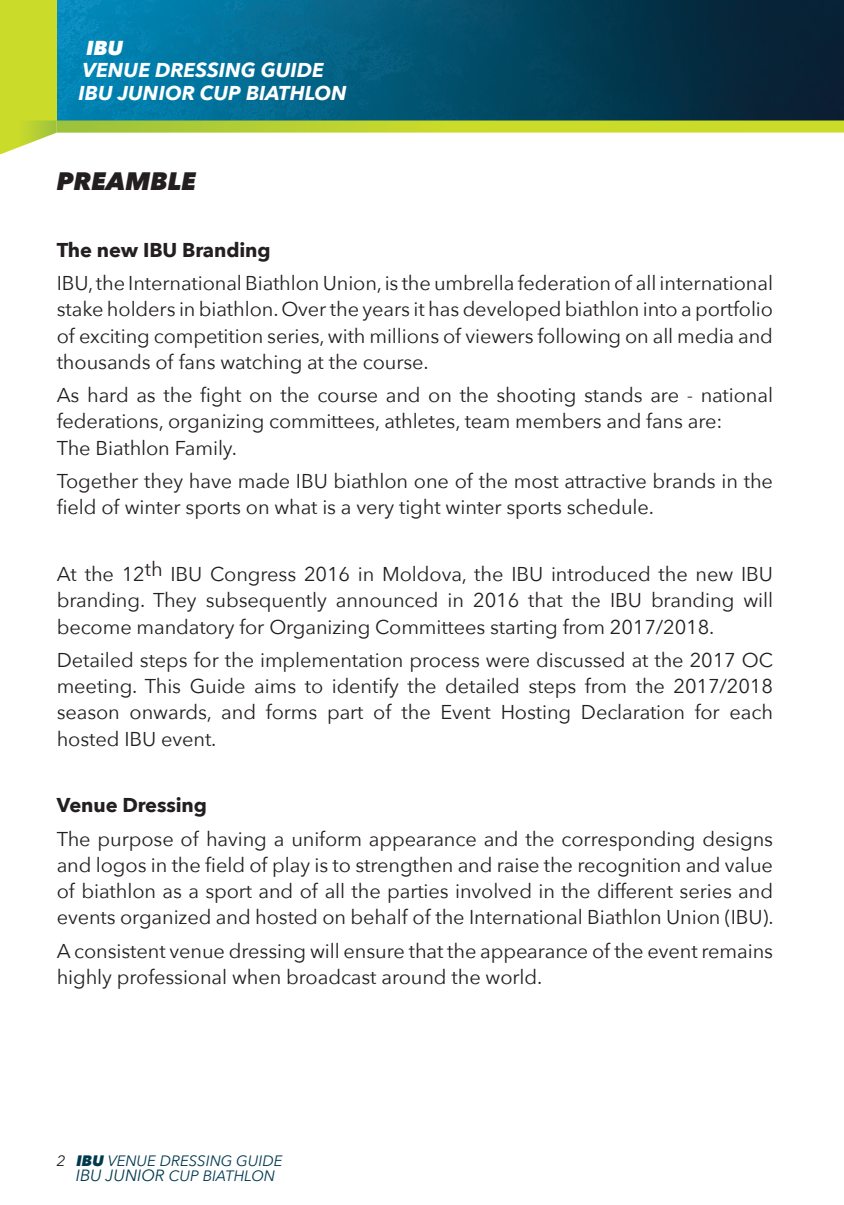
<style>
.page{position:relative;width:844px;height:1205px;background:#fff}
.page>*{position:absolute;margin:0;border:0;box-sizing:border-box;transform-origin:0 0}
.t1{font:italic 800 25px "Avenir Next W1 G";color:#231f20}
.t2{font:20px/26.2px "Avenir Next";letter-spacing:-.005em;color:#231f20;text-align:justify}
.t3{font:italic 700 20px/22.5px "Avenir Next";color:#fff}
.t4{font:700 20px "Avenir Next";letter-spacing:-.005em;color:#231f20}
.t5{font:italic 800 20px "Avenir Next W1 G";color:#fff}
.t6{font:italic 15px/15px "Avenir Next";color:#01394f}
.s1{color:#231f20}
.s2{font-family:"Avenir Next W1 G";font-weight:800}
.s3{font-size:16.25px}
</style>
<div class="page">
<img style="left:57px;top:0;width:787px;height:120px">
<div style="left:0;top:0;width:57px;height:120px;background:#cadb2a"></div>
<svg style="left:0;top:120px;width:57px;height:35px"></svg>
<svg style="left:57px;top:120px;width:786px;height:13px;background:#b9d037"></svg>
<svg style="left:843px;top:120px;width:1px;height:13px"></svg>
<p class="t5" style="left:86px;top:36px;width:38px">IBU</p>
<p class="t3" style="left:79px;top:59px;width:270px">VENUE DRESSING GUIDE<br>IBU JUNIOR CUP BIATHLON</p>
<p class="t1" style="left:57px;top:166px;width:141px">PREAMBLE</p>
<p class="t4" style="left:57px;top:232px;width:215px">The new IBU Branding</p>
<p class="t2" style="left:57px;top:269px;width:717px">IBU, the International Biathlon Union, is the umbrella federation of all international stake holders in biathlon. Over the years it has developed biathlon into a portfolio of exciting competition series, with millions of viewers following on all media and thousands of fans watching at the course.</p>
<p class="t2" style="left:57px;top:381px;width:717px;text-align:left">As hard as the fight on the course and on the shooting stands are - national federations, organizing committees, athletes, team members and fans are:<br>The Biathlon Family.</p>
<p class="t2" style="left:57px;top:467px;width:717px">Together they have made IBU biathlon one of the most attractive brands in the field of winter sports on what is a very tight winter sports schedule.</p>
<p class="t2" style="left:57px;top:560px;width:717px">At the 12th IBU Congress 2016 in Moldova, the IBU introduced the new IBU branding. They subsequently announced in 2016 that the IBU branding will become mandatory for Organizing Committees starting from 2017/2018.</p>
<p class="t2" style="left:57px;top:646px;width:717px">Detailed steps for the implementation process were discussed at the 2017 OC meeting. This Guide aims to identify the detailed steps from the 2017/2018 season onwards, and forms part of the Event Hosting Declaration for each hosted IBU event.</p>
<p class="t4" style="left:57px;top:788px;width:152px">Venue Dressing</p>
<p class="t2" style="left:57px;top:825px;width:718px">The purpose of having a uniform appearance and the corresponding designs and logos in the field of play is to strengthen and raise the recognition and value of biathlon as a sport and of all the parties involved in the different series and events organized and hosted on behalf of the International Biathlon Union (IBU).</p>
<p class="t2" style="left:57px;top:937px;width:717px">A consistent venue dressing will ensure that the appearance of the event remains highly professional when broadcast around the world.</p>
<p class="t6" style="left:76px;top:1152px;width:208px;text-indent:-19px"><span class="s1">2</span> <span class="s2">IBU</span> VENUE DRESSING GUIDE<br><span class="s3">IBU JUNIOR</span> CUP BIATHLON</p>
</div>
